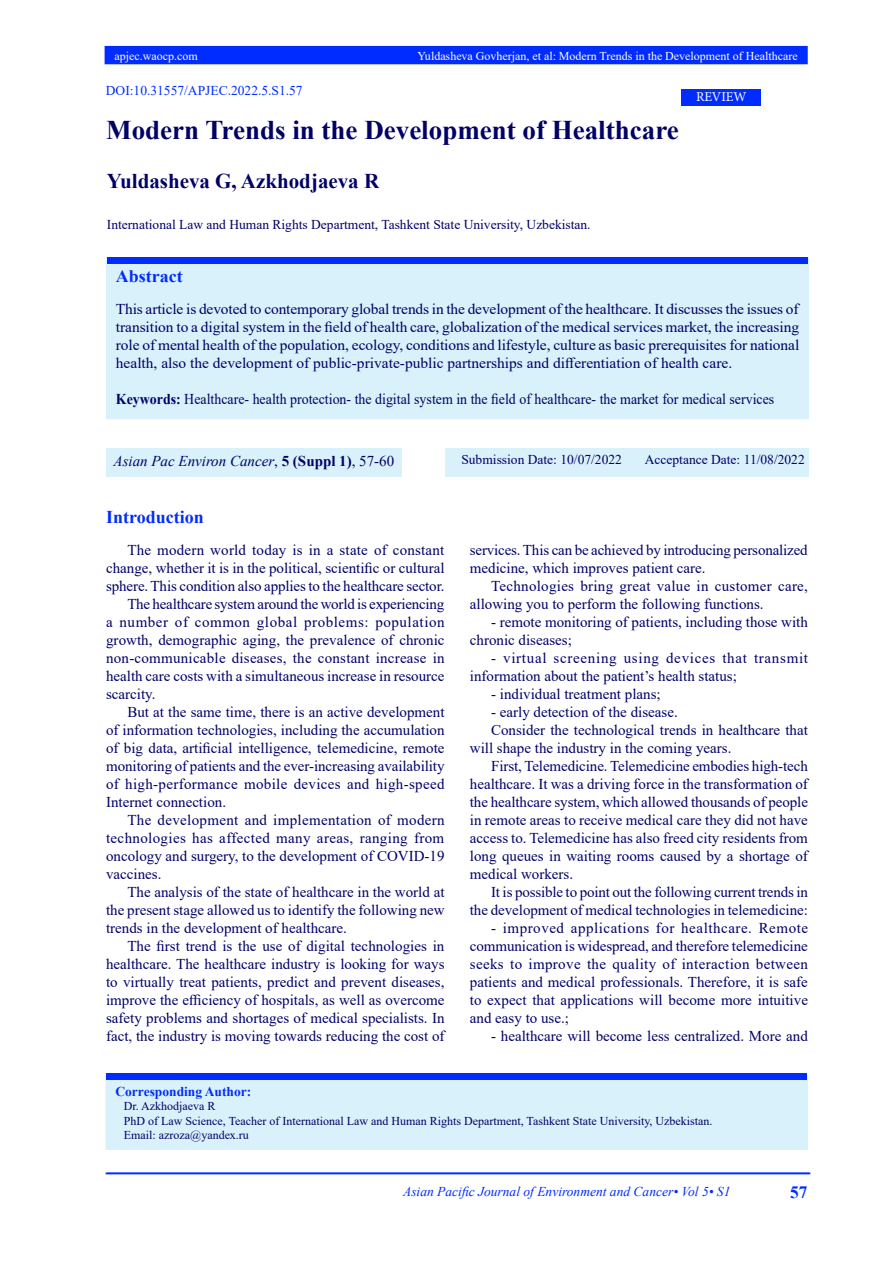
<style>
.page{position:relative;width:893px;height:1263px;background:#fff}
.page>*{position:absolute;margin:0;border:0;box-sizing:border-box;transform-origin:0 0}
.Body_Text_2{font:700 27px "Times New Roman";color:#006}
.t1{font:700 21px "Times New Roman";color:#006}
.t2{font:700 18px "Times New Roman";color:#002cff}
.heading_6{font:700 17.55px "Times New Roman";color:#002cff}
.t3{font:700 17.25px "Times New Roman";color:#002cff}
.t4{font:15px/18px "Times New Roman";color:#006;text-align:justify}
.t5{font:15px "Times New Roman";color:#006;scale:.93 1}
.t6{font:15px/18px "Times New Roman";letter-spacing:.045em;color:#006}
.t7{font:italic 15px "Times New Roman";color:#006}
.t8{font:13.5px "Times New Roman";color:#006}
.t9{font:italic 13.5px "Times New Roman";color:#002cff}
.t10{font:13.5px "Times New Roman";color:#002cff}
.t11{font:700 13.5px "Times New Roman";color:#002cff}
.t12{font:13.5px "Minion Pro";color:#fff}
.t13{font:12px "Times New Roman";color:#006}
.t14{font:12px "Times New Roman";color:#fff}
.s1{font-weight:700}
.s2{font-style:normal}
.s3{font-weight:700;font-style:normal}
</style>
<div class="page">
<div style="left:105px;top:47px;width:702px;height:17px;background:#002cff"></div>
<div style="left:105px;top:46px;width:703px;height:18px;border:2px solid #002cff"></div>
<div style="left:107px;top:258px;width:701px;height:161px;background:#d9f1fb"></div>
<div style="left:107px;top:257px;width:700px;height:7px;background:#002cff"></div>
<div style="left:106px;top:1076px;width:701px;height:73px;background:#d9f1fb"></div>
<div style="left:105px;top:1075px;width:703px;height:75px;border:2px solid #d9f1fb"></div>
<hr style="left:106px;top:1173px;width:704px;height:1px;background:#002cff">
<div style="left:681px;top:89px;width:80px;height:17px;background:#002cff"></div>
<div style="left:106px;top:1073px;width:701px;height:7px;background:#002cff"></div>
<div style="left:106px;top:448px;width:296px;height:29px;background:#d9f1fb"></div>
<div style="left:446px;top:448px;width:363px;height:29px;background:#d9f1fb"></div>
<p class="t14" style="left:115px;top:47px;width:85px">apjec.waocp.com</p>
<p class="t14" style="left:418px;top:47px;width:382px">Yuldasheva Govherjan, et al: Modern Trends in the Development of Healthcare</p>
<p class="t10" style="left:106px;top:81px;width:198px">DOI:10.31557/APJEC.2022.5.S1.57</p>
<p class="Body_Text_2" style="left:106px;top:111px;width:574px">Modern Trends in the Development of Healthcare</p>
<p class="t1" style="left:107px;top:166px;width:274px">Yuldasheva G, Azkhodjaeva R</p>
<p class="t8" style="left:107px;top:215px;width:485px">International Law and Human Rights Department, Tashkent State University, Uzbekistan.</p>
<p class="t12" style="left:696px;top:88px;width:52px">REVIEW</p>
<p class="heading_6" style="left:116px;top:263px;width:68px">Abstract</p>
<p class="t4" style="left:116px;top:299px;width:685px">This article is devoted to contemporary global trends in the development of the healthcare. It discusses the issues of transition to a digital system in the field of health care, globalization of the medical services market, the increasing role of mental health of the population, ecology, conditions and lifestyle, culture as basic prerequisites for national health, also the development of public-private-public partnerships and differentiation of health care.</p>
<p class="t5" style="left:116px;top:388px;width:709px"><span class="s1">Keywords:</span> Healthcare- health protection- the digital system in the field of healthcare- the market for medical services</p>
<p class="t7" style="left:114px;top:450px;width:282px">Asian Pac Environ Cancer<span class="s2">,</span> <span class="s3">5 (Suppl 1)</span><span class="s2">, 57-60</span></p>
<p class="t8" style="left:461px;top:450px;width:162px">Submission Date: 10/07/2022</p>
<p class="t8" style="left:645px;top:450px;width:161px">Acceptance Date: 11/08/2022</p>
<p class="t2" style="left:106px;top:504px;width:99px">Introduction</p>
<p class="t4" style="left:106px;top:541px;width:340px;text-indent:21px">The modern world today is in a state of constant change, whether it is in the political, scientific or cultural sphere. This condition also applies to the healthcare sector.</p>
<p class="t4" style="left:106px;top:595px;width:340px;text-indent:21px">The healthcare system around the world is experiencing a number of common global problems: population growth, demographic aging, the prevalence of chronic non-communicable diseases, the constant increase in health care costs with a simultaneous increase in resource scarcity.</p>
<p class="t4" style="left:106px;top:703px;width:340px;text-indent:21px">But at the same time, there is an active development of information technologies, including the accumulation of big data, artificial intelligence, telemedicine, remote monitoring of patients and the ever-increasing availability of high-performance mobile devices and high-speed Internet connection.</p>
<p class="t4" style="left:106px;top:811px;width:340px;text-indent:21px">The development and implementation of modern technologies has affected many areas, ranging from oncology and surgery, to the development of COVID-19 vaccines.</p>
<p class="t4" style="left:106px;top:883px;width:340px;text-indent:21px">The analysis of the state of healthcare in the world at the present stage allowed us to identify the following new trends in the development of healthcare.</p>
<p class="t4" style="left:106px;top:937px;width:340px;text-indent:21px">The first trend is the use of digital technologies in healthcare. The healthcare industry is looking for ways to virtually treat patients, predict and prevent diseases, improve the efficiency of hospitals, as well as overcome safety problems and shortages of medical specialists. In fact, the industry is moving towards reducing the cost of</p>
<p class="t4" style="left:470px;top:540px;width:339px">services. This can be achieved by introducing personalized medicine, which improves patient care.</p>
<p class="t4" style="left:470px;top:576px;width:340px;text-indent:21px">Technologies bring great value in customer care, allowing you to perform the following functions.</p>
<p class="t4" style="left:470px;top:612px;width:340px;text-indent:21px">- remote monitoring of patients, including those with chronic diseases;</p>
<p class="t6" style="left:470px;top:648px;width:340px;text-indent:21px">- virtual screening using devices that transmit information about the patient’s health status;</p>
<p class="t4" style="left:491px;top:684px;width:171px">- individual treatment plans;</p>
<p class="t4" style="left:491px;top:702px;width:188px">- early detection of the disease.</p>
<p class="t4" style="left:470px;top:720px;width:340px;text-indent:21px">Consider the technological trends in healthcare that will shape the industry in the coming years.</p>
<p class="t4" style="left:470px;top:756px;width:340px;text-indent:21px">First, Telemedicine. Telemedicine embodies high-tech healthcare. It was a driving force in the transformation of the healthcare system, which allowed thousands of people in remote areas to receive medical care they did not have access to. Telemedicine has also freed city residents from long queues in waiting rooms caused by a shortage of medical workers.</p>
<p class="t4" style="left:470px;top:882px;width:340px;text-align:right">It is possible to point out the following current trends in the development of medical technologies in telemedicine:</p>
<p class="t4" style="left:470px;top:918px;width:340px;text-indent:21px">- improved applications for healthcare. Remote communication is widespread, and therefore telemedicine seeks to improve the quality of interaction between patients and medical professionals. Therefore, it is safe to expect that applications will become more intuitive and easy to use.;</p>
<p class="t4" style="left:491px;top:1026px;width:318px">- healthcare will become less centralized. More and</p>
<p class="t11" style="left:115px;top:1081px;width:137px">Corresponding Author:</p>
<p class="t13" style="left:124px;top:1097px;width:93px">Dr. Azkhodjaeva R</p>
<p class="t13" style="left:124px;top:1112px;width:590px">PhD of Law Science, Teacher of International Law and Human Rights Department, Tashkent State University, Uzbekistan.</p>
<p class="t13" style="left:124px;top:1126px;width:127px">Email: azroza@yandex.ru</p>
<p class="t9" style="left:403px;top:1182px;width:329px">Asian Pacific Journal of Environment and Cancer• Vol 5• S1</p>
<p class="t3" style="left:790px;top:1180px;width:19px">57</p>
</div>
